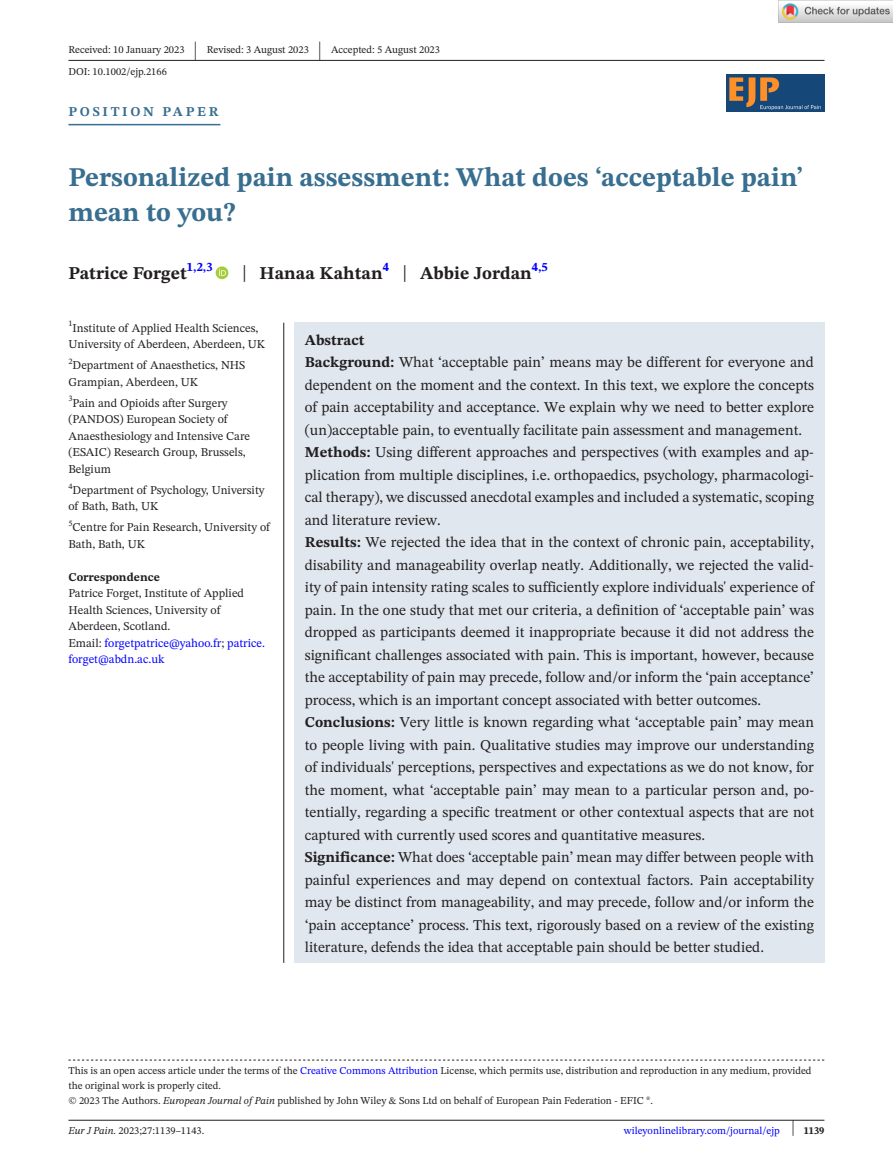
<style>
.page{position:relative;width:893px;height:1174px;background:#fff}
.page>*{position:absolute;margin:0;border:0;box-sizing:border-box;transform-origin:0 0}
.t1{font:700 27px/34.5px "STIX Two Text";color:#386e8f}
.t2{font:25.65px "STIX Two Text";color:#231f20;scale:.49 1}
.t3{font:700 18px "STIX Two Text";color:#231f20}
.t4{font:15px/22.5px "STIX Two Text";color:#231f20}
.t5{font:700 13.5px "STIX Two Text";letter-spacing:.2em;color:#386e8f}
.t6{font:12px/16.5px "STIX Two Text";color:#231f20}
.t7{font:700 12px "STIX Two Text";color:#231f20}
.t8{font:10.5px/15px "STIX Two Text";color:#231f20}
.t9{font:10.5px "STIX Two Text";color:#00f}
.s1{font-weight:400;font-size:23.4px}
.s2{color:#00f}
.s3{font-weight:700}
.s4{font-style:italic}
.s5{font-size:22.2px;color:#231f20}
.s6{font-weight:700;color:#231f20}
</style>
<div class="page">
<hr style="left:68px;top:1119px;width:756px;height:1px;background:#231f20">
<img style="left:727px;top:74px;width:97px;height:37px">
<hr style="left:68px;top:60px;width:756px;height:1px;background:#231f20">
<hr style="left:68px;top:124px;width:152px;height:1px;background:#386e8f">
<div style="left:216px;top:266px;width:12px;height:13px;background:#a5cd39;border-radius:50%"></div>
<svg style="left:219px;top:269px;width:7px;height:7px"></svg>
<svg style="left:68px;top:1059px;width:756px;height:1px"></svg>
<div style="left:294px;top:323px;width:530px;height:640px;background:#e0e7ef"></div>
<hr style="left:283px;top:323px;width:1px;height:640px;background:#231f20">
<img style="left:779px;top:0;width:114px;height:23px">
<p class="t8" style="left:68px;top:42px;width:118px">Received: 10 January 2023</p>
<h2 class="t2" style="left:194px;top:32px;width:8px">|</h2>
<p class="t8" style="left:207px;top:42px;width:104px">Revised: 3 August 2023</p>
<h2 class="t2" style="left:318px;top:32px;width:8px">|</h2>
<p class="t8" style="left:331px;top:42px;width:110px">Accepted: 5 August 2023</p>
<p class="t8" style="left:68px;top:64px;width:100px">DOI: 10.1002/ejp.2166</p>
<p class="t5" style="left:68px;top:101px;width:152px">POSITION PAPER</p>
<h1 class="t1" style="left:68px;top:161px;width:736px">Personalized pain assessment: What does ‘acceptable pain’ mean to you?</h1>
<p class="t3" style="left:68px;top:260px;width:146px">Patrice Forget<sup>1,2,3</sup></p>
<p class="t3" style="left:242px;top:260px;width:307px"><span class="s1">|</span> Hanaa Kahtan<sup>4</sup> <span class="s1">|</span> Abbie Jordan<sup>4,5</sup></p>
<p class="t6" style="left:68px;top:319px;width:198px"><sup>1</sup>Institute of Applied Health Sciences,<br>University of Aberdeen, Aberdeen, UK</p>
<p class="t6" style="left:68px;top:357px;width:178px"><sup>2</sup>Department of Anaesthetics, NHS<br>Grampian, Aberdeen, UK</p>
<p class="t6" style="left:68px;top:394px;width:183px"><sup>3</sup>Pain and Opioids after Surgery (PANDOS) European Society of<br>Anaesthesiology and Intensive Care (ESAIC) Research Group, Brussels,<br>Belgium</p>
<p class="t6" style="left:68px;top:481px;width:198px"><sup>4</sup>Department of Psychology, University of Bath, Bath, UK</p>
<p class="t6" style="left:68px;top:519px;width:203px"><sup>5</sup>Centre for Pain Research, University of<br>Bath, Bath, UK</p>
<p class="t7" style="left:68px;top:568px;width:93px">Correspondence</p>
<p class="t6" style="left:68px;top:585px;width:198px">Patrice Forget, Institute of Applied<br>Health Sciences, University of<br>Aberdeen, Scotland.<br>Email: <span class="s2">forgetpatrice@yahoo.fr</span>; <span class="s2">patrice. forget@abdn.ac.uk</span></p>
<p class="t4" style="left:305px;top:328px;width:511px"><span class="s3">Abstract<br>Background:</span> What ‘acceptable pain’ means may be different for everyone and dependent on the moment and the context. In this text, we explore the concepts of pain acceptability and acceptance. We explain why we need to better explore (un)acceptable pain, to eventually facilitate pain assessment and management.<br><span class="s3">Methods:</span> Using different approaches and perspectives (with examples and ap&shy;plication from multiple disciplines, i.e. orthopaedics, psychology, pharmacologi&shy;cal therapy), we discussed anecdotal examples and included a systematic, scoping and literature review.<br><span class="s3">Results:</span> We rejected the idea that in the context of chronic pain, acceptability, disability and manageability overlap neatly. Additionally, we rejected the valid&shy;ity of pain intensity rating scales to sufficiently explore individuals' experience of pain. In the one study that met our criteria, a definition of ‘acceptable pain’ was dropped as participants deemed it inappropriate because it did not address the significant challenges associated with pain. This is important, however, because the acceptability of pain may precede, follow and/or inform the ‘pain acceptance’ process, which is an important concept associated with better outcomes.<br><span class="s3">Conclusions:</span> Very little is known regarding what ‘acceptable pain’ may mean to people living with pain. Qualitative studies may improve our understanding of individuals' perceptions, perspectives and expectations as we do not know, for the moment, what ‘acceptable pain’ may mean to a particular person and, po&shy;tentially, regarding a specific treatment or other contextual aspects that are not captured with currently used scores and quantitative measures.<br><span class="s3">Significance:</span> What does ‘acceptable pain’ mean may differ between people with painful experiences and may depend on contextual factors. Pain acceptability may be distinct from manageability, and may precede, follow and/or inform the ‘pain acceptance’ process. This text, rigorously based on a review of the existing literature, defends the idea that acceptable pain should be better studied.</p>
<p class="t8" style="left:68px;top:1063px;width:745px">This is an open access article under the terms of the <span class="s2">Creative Commons Attribution</span> License, which permits use, distribution and reproduction in any medium, provided the original work is properly cited.<br>© 2023 The Authors. <span class="s4">European Journal of Pain</span> published by John Wiley &amp; Sons Ltd on behalf of European Pain Federation - EFIC ®.</p>
<p class="t8" style="left:68px;top:1123px;width:137px"><span class="s4">Eur J Pain.</span> 2023;27:1139–1143.</p>
<p class="t9" style="left:624px;top:1123px;width:202px">wileyonlinelibrary.com/journal/ejp <span class="s5">|</span> <span class="s6">1139</span></p>
</div>
